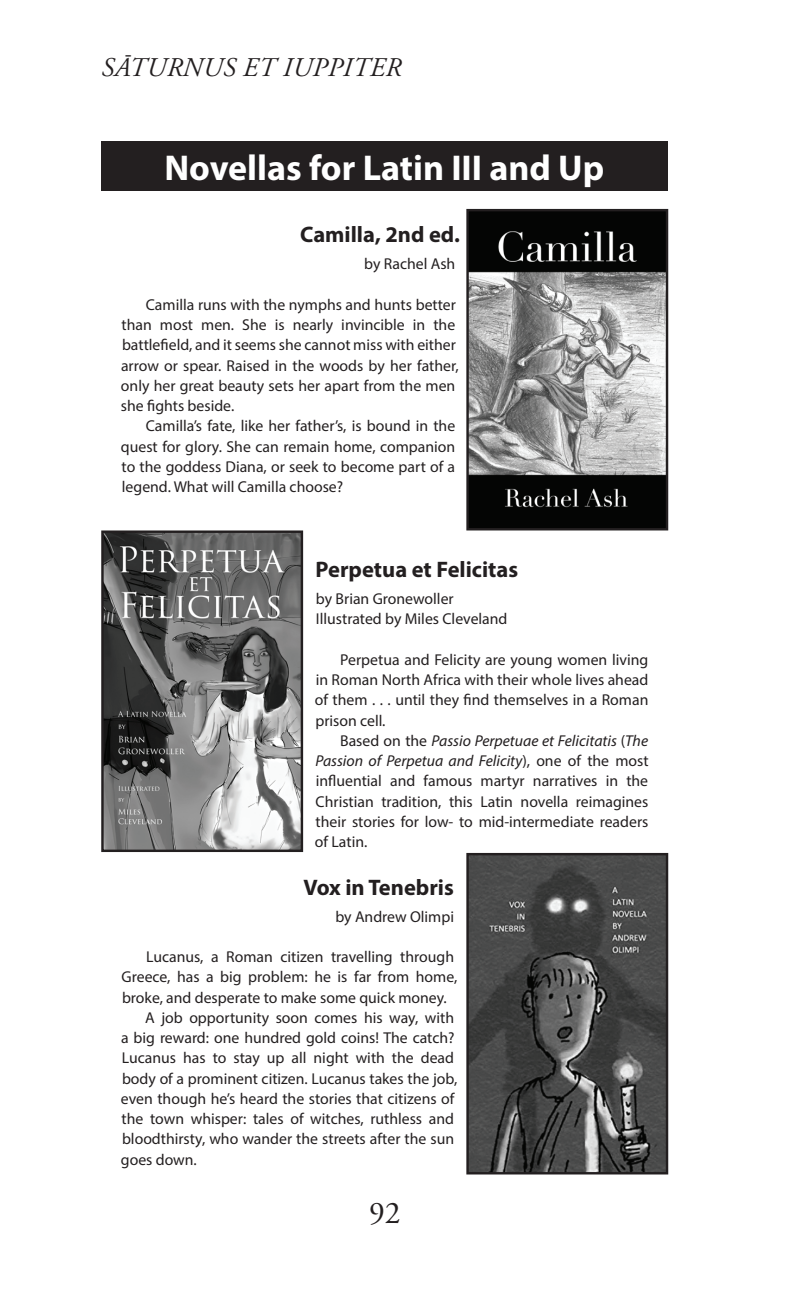
<style>
.page{position:relative;width:810px;height:1296px;background:#fff}
.page>*{position:absolute;margin:0;border:0;box-sizing:border-box;transform-origin:0 0}
.t1{font:700 36px "Myriad Pro";color:#fff}
.t2{font:31.5px "Adobe Garamond Pro";color:#231f20}
.t3{font:italic 27px "Adobe Garamond Pro";letter-spacing:.015em;color:#231f20}
.t4{font:700 22.5px "Myriad Pro";color:#231f20}
.t5{font:15.75px/20.2px "Myriad Pro";color:#231f20;text-align:justify}
.s1{font-style:italic}
</style>
<div class="page">
<img style="left:469px;top:856px;width:196px;height:315px">
<div style="left:466px;top:853px;width:202px;height:321px;border:2px solid #231f20"></div>
<img style="left:469px;top:212px;width:196px;height:315px">
<div style="left:466px;top:209px;width:202px;height:321px;border:2px solid #231f20"></div>
<img style="left:104px;top:533px;width:196px;height:316px">
<div style="left:101px;top:530px;width:202px;height:322px;border:2px solid #231f20"></div>
<div style="left:101px;top:142px;width:567px;height:49px;background:#231f20"></div>
<h3 class="t3" style="left:101px;top:52px;width:301px">SĀTURNUS ET IUPPITER</h3>
<h1 class="t1" style="left:165px;top:144px;width:441px">Novellas for Latin III and Up</h1>
<h3 class="t4" style="left:300px;top:220px;width:161px">Camilla, 2nd ed.</h3>
<p class="t5" style="left:364px;top:254px;width:93px">by Rachel Ash</p>
<p class="t5" style="left:121px;top:294px;width:339px;text-align:left;text-indent:25px">Camilla runs with the nymphs and hunts better than most men. She is nearly invincible in the battlefield, and it seems she cannot miss with either arrow or spear. Raised in the woods by her father, only her great beauty sets her apart from the men she fights beside.</p>
<p class="t5" style="left:121px;top:416px;width:336px;text-indent:25px">Camilla’s fate, like her father’s, is bound in the quest for glory. She can remain home, companion to the goddess Diana, or seek to become part of a legend. What will Camilla choose?</p>
<h3 class="t4" style="left:316px;top:555px;width:204px">Perpetua et Felicitas</h3>
<p class="t5" style="left:316px;top:588px;width:193px">by Brian Gronewoller<br>Illustrated by Miles Cleveland</p>
<p class="t5" style="left:315px;top:649px;width:335px;text-indent:25px">Perpetua and Felicity are young women living in Roman North Africa with their whole lives ahead of them . . . until they find themselves in a Roman prison cell.</p>
<p class="t5" style="left:315px;top:730px;width:335px;text-indent:25px">Based on the <span class="s1">Passio Perpetuae et Felicitatis</span> (<span class="s1">The Passion of Perpetua and Felicity</span>), one of the most influential and famous martyr narratives in the Christian tradition, this Latin novella reimagines their stories for low- to mid-intermediate readers of Latin.</p>
<h3 class="t4" style="left:303px;top:872px;width:152px">Vox in Tenebris</h3>
<p class="t5" style="left:335px;top:906px;width:120px">by Andrew Olimpi</p>
<p class="t5" style="left:146px;top:946px;width:309px">Lucanus, a Roman citizen travelling through</p>
<p class="t5" style="left:122px;top:967px;width:337px">Greece, has a big problem: he is far from home,</p>
<p class="t5" style="left:122px;top:987px;width:326px">broke, and desperate to make some quick money.</p>
<p class="t5" style="left:145px;top:1007px;width:310px">A job opportunity soon comes his way, with</p>
<p class="t5" style="left:121px;top:1027px;width:335px">a big reward: one hundred gold coins! The catch?</p>
<p class="t5" style="left:122px;top:1048px;width:334px">Lucanus has to stay up all night with the dead</p>
<p class="t5" style="left:122px;top:1068px;width:337px">body of a prominent citizen. Lucanus takes the job,</p>
<p class="t5" style="left:121px;top:1088px;width:335px">even though he’s heard the stories that citizens of</p>
<p class="t5" style="left:122px;top:1108px;width:334px">the town whisper: tales of witches, ruthless and</p>
<p class="t5" style="left:122px;top:1129px;width:334px">bloodthirsty, who wander the streets after the sun</p>
<p class="t5" style="left:121px;top:1149px;width:77px">goes down.</p>
<h2 class="t2" style="left:369px;top:1194px;width:33px">92</h2>
</div>
